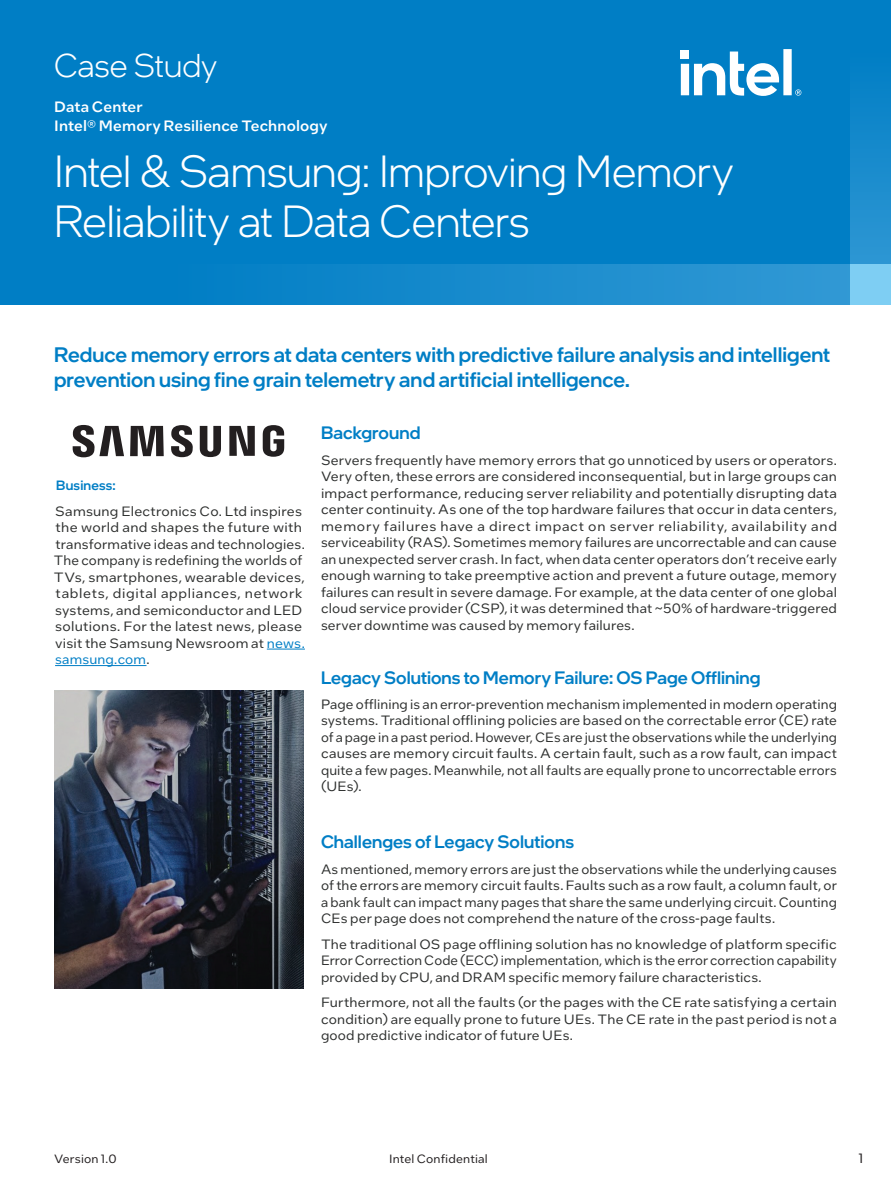
<style>
.page{position:relative;width:891px;height:1188px;background:#fff}
.page>*{position:absolute;margin:0;border:0;box-sizing:border-box;transform-origin:0 0}
.Main_Title{font:300 45px/49.5px "Intel One Display";letter-spacing:-.005em;color:#fff}
.PgTtlLft_-Page_Title{font:300 33px "Intel One Display";color:#fff}
.ProdName_-_Product_N{font:500 21px/25.2px "Intel One Display";letter-spacing:.005em;color:#007ec5}
.CopyHeaderBlue{font:500 18px "Intel One Display";letter-spacing:.005em;color:#007ec5}
.MainCopy___Caption{font:500 18px "Intel One Display";letter-spacing:.005em;color:#007ec5}
.Mini_Header{font:500 15px "Intel One Text";letter-spacing:.005em;color:#fff}
.MainCopy___Caption-2{font:13.5px/16.5px "Intel One Text";letter-spacing:.015em;color:#2d2f2e;text-align:justify}
.MainCopy___Caption-3{font:500 13.5px "Intel One Display";letter-spacing:.015em;color:#007ec5}
.t1{font:13.5px "Intel One Text";color:#231f20}
.Table_of_Contents{font:12px "Intel One Text";letter-spacing:.015em;color:#231f20}
.s1{color:#007ec5}
</style>
<div class="page">
<div style="left:0;top:0;width:891px;height:305px;background:#007ec5"></div>
<hr style="left:267px;top:649px;width:38px;height:1px;background:#007ec5">
<hr style="left:55px;top:665px;width:92px;height:1px;background:#007ec5">
<svg style="left:73px;top:425px;width:211px;height:32px"></svg>
<img style="left:54px;top:691px;width:249px;height:298px">
<svg style="left:681px;top:49px;width:120px;height:47px"></svg>
<div style="left:0;top:264px;width:891px;height:41px;background:linear-gradient(to right,#007ac2,#339ad5)"></div>
<svg style="left:850px;top:98px;width:41px;height:166px;fill:#1c8dce"></svg>
<div style="left:850px;top:264px;width:41px;height:41px;background:#7ecef3"></div>
<p class="PgTtlLft_-Page_Title" style="left:54px;top:45px;width:165px">Case Study</p>
<p class="Mini_Header" style="left:54px;top:97px;width:90px">Data Center</p>
<p class="Mini_Header" style="left:54px;top:116px;width:275px">Intel® Memory Resilience Technology</p>
<p class="Main_Title" style="left:54px;top:146px;width:681px">Intel &amp; Samsung: Improving Memory<br>Reliability at Data Centers</p>
<p class="ProdName_-_Product_N" style="left:54px;top:341px;width:778px">Reduce memory errors at data centers with predictive failure analysis and intelligent prevention using fine grain telemetry and artificial intelligence.</p>
<p class="MainCopy___Caption-3" style="left:56px;top:477px;width:61px">Business:</p>
<p class="MainCopy___Caption-2" style="left:54px;top:502px;width:252px;text-align:left">Samsung Electronics Co. Ltd inspires the world and shapes the future with transformative ideas and technologies.<br>The company is redefining the worlds of TVs, smartphones, wearable devices, tablets, digital appliances, network systems, and semiconductor and LED solutions. For the latest news, please visit the Samsung Newsroom at <span class="s1">news. samsung.com</span>.</p>
<p class="CopyHeaderBlue" style="left:321px;top:422px;width:101px">Background</p>
<p class="MainCopy___Caption-2" style="left:321px;top:451px;width:518px">Servers frequently have memory errors that go unnoticed by users or operators.<br>Very often, these errors are considered inconsequential, but in large groups can impact performance, reducing server reliability and potentially disrupting data center continuity. As one of the top hardware failures that occur in data centers, memory failures have a direct impact on server reliability, availability and serviceability (RAS). Sometimes memory failures are uncorrectable and can cause an unexpected server crash. In fact, when data center operators don’t receive early enough warning to take preemptive action and prevent a future outage, memory failures can result in severe damage. For example, at the data center of one global cloud service provider (CSP), it was determined that ~50% of hardware-triggered server downtime was caused by memory failures.</p>
<p class="CopyHeaderBlue" style="left:321px;top:666px;width:441px">Legacy Solutions to Memory Failure: OS Page Offlining</p>
<p class="MainCopy___Caption-2" style="left:321px;top:696px;width:518px">Page offlining is an error-prevention mechanism implemented in modern operating systems. Traditional offlining policies are based on the correctable error (CE) rate of a page in a past period. However, CEs are just the observations while the underlying causes are memory circuit faults. A certain fault, such as a row fault, can impact quite a few pages. Meanwhile, not all faults are equally prone to uncorrectable errors (UEs).</p>
<p class="MainCopy___Caption" style="left:321px;top:830px;width:255px">Challenges of Legacy Solutions</p>
<p class="MainCopy___Caption-2" style="left:321px;top:860px;width:518px">As mentioned, memory errors are just the observations while the underlying causes of the errors are memory circuit faults. Faults such as a row fault, a column fault, or a bank fault can impact many pages that share the same underlying circuit. Counting CEs per page does not comprehend the nature of the cross-page faults.</p>
<p class="MainCopy___Caption-2" style="left:321px;top:935px;width:517px">The traditional OS page offlining solution has no knowledge of platform specific Error Correction Code (ECC) implementation, which is the error correction capability provided by CPU, and DRAM specific memory failure characteristics.</p>
<p class="MainCopy___Caption-2" style="left:321px;top:994px;width:517px">Furthermore, not all the faults (or the pages with the CE rate satisfying a certain condition) are equally prone to future UEs. The CE rate in the past period is not a good predictive indicator of future UEs.</p>
<p class="Table_of_Contents" style="left:54px;top:1151px;width:64px">Version 1.0</p>
<p class="Table_of_Contents" style="left:389px;top:1151px;width:100px">Intel Confidential</p>
<p class="t1" style="left:858px;top:1150px;width:6px">1</p>
</div>
